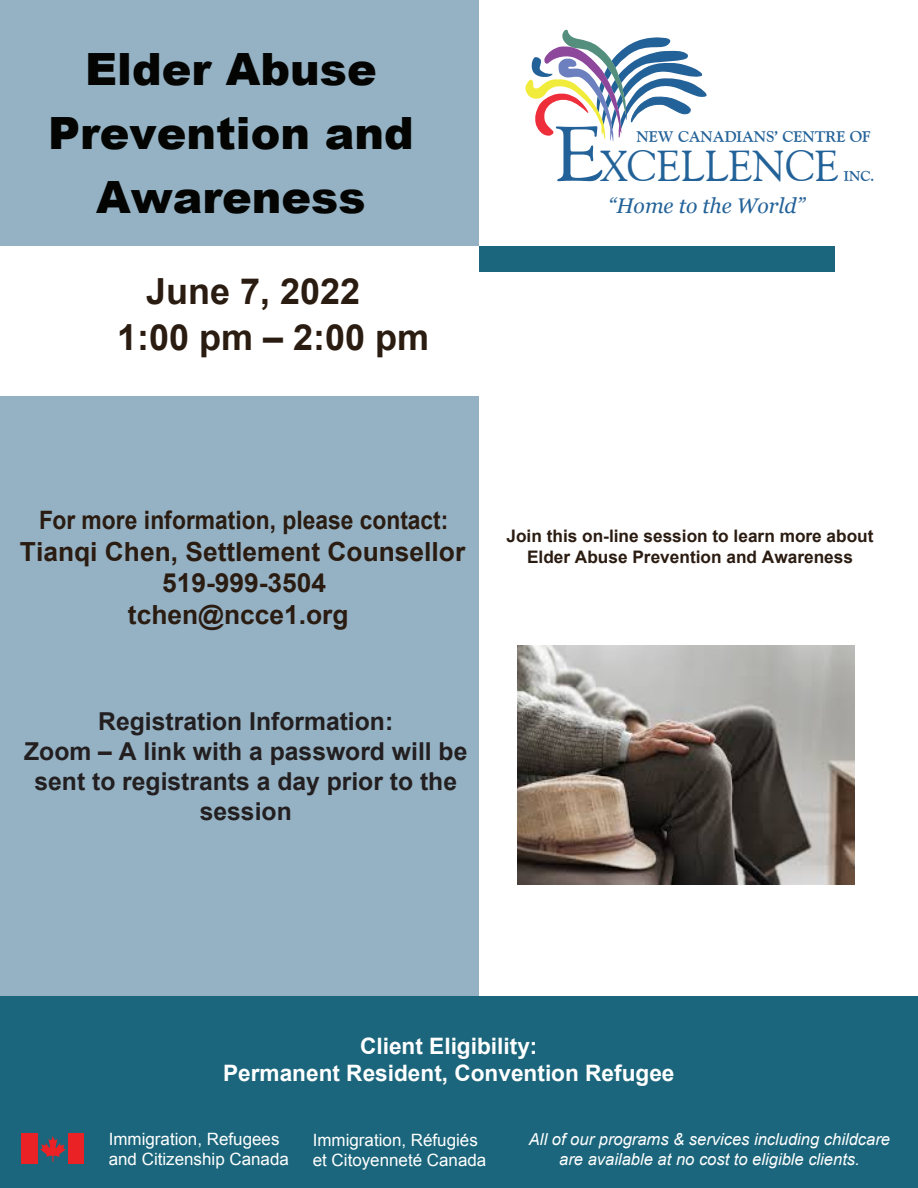
<style>
.page{position:relative;width:918px;height:1188px;background:#fff}
.page>*{position:absolute;margin:0;border:0;box-sizing:border-box;transform-origin:0 0}
.t1{font:900 44.55px/63.8px "Arial";color:#040503;text-align:center}
.t2{font:43.2px "Goudy Old Style BT";color:#236298}
.t3{font:700 36px/46.3px "Arial";color:#2b1c12}
.t4{font:700 26.4px/31.7px "Arial";color:#2b1c12;text-align:center}
.t5{font:700 25.35px "Arial";color:#2b1c12;scale:.9 1}
.t6{font:700 24.75px/29.8px "Arial";color:#231f20;text-align:center}
.t7{font:700 22.65px/27.2px "Arial";color:#fff;text-align:center}
.t8{font:italic 21.15px "Georgia";color:#236298}
.t9{font:700 17.25px/20.7px "Arial";color:#2b1c12;text-align:center}
.t10{font:16.95px/20.4px "Arial";color:#fff}
.t11{font:italic 16.5px/19.8px "Arial";color:#fff;text-align:center}
.t12{font:700 15.45px "Goudy Old Style BT";color:#236298}
.t13{font:700 14.25px "Goudy Old Style BT";color:#236298}
.s1{font-size:77.85px}
</style>
<div class="page">
<div style="left:1px;top:0;width:478px;height:1188px;background:#94b2c4"></div>
<div style="left:0;top:996px;width:918px;height:192px;background:#1b667c"></div>
<div style="left:0;top:246px;width:479px;height:150px;background:#fff"></div>
<div style="left:479px;top:246px;width:356px;height:25px;background:#1b667c"></div>
<svg style="left:40px;top:1136px;width:26px;height:26px"></svg>
<div style="left:22px;top:1133px;width:16px;height:31px;background:#eb2225"></div>
<div style="left:68px;top:1133px;width:16px;height:31px;background:#eb2225"></div>
<svg style="left:525px;top:30px;width:182px;height:111px"></svg>
<img style="left:517px;top:646px;width:337px;height:238px">
<h1 class="t1" style="left:48px;top:36px;width:367px">Elder Abuse<br>Prevention and<br>Awareness</h1>
<h3 class="t3" style="left:117px;top:268px;width:314px;text-indent:29px">June 7, 2022<br>1:00 pm – 2:00 pm</h3>
<h2 class="t2" style="left:554px;top:139px;width:287px"><span class="s1">E</span>XCELLENCE</h2>
<p class="t12" style="left:637px;top:127px;width:236px">NEW CANADIANS’ CENTRE OF</p>
<p class="t13" style="left:844px;top:167px;width:32px">INC.</p>
<p class="t8" style="left:608px;top:190px;width:198px">“Home to the World”</p>
<p class="t5" style="left:39px;top:503px;width:456px">For more information, please contact:</p>
<p class="t4" style="left:20px;top:536px;width:447px">Tianqi Chen, Settlement Counsellor<br>519-999-3504<br>tchen@ncce1.org</p>
<p class="t6" style="left:24px;top:707px;width:445px">Registration Information:<br>Zoom – A link with a password will be sent to registrants a day prior to the session</p>
<p class="t9" style="left:506px;top:526px;width:369px">Join this on-line session to learn more about<br>Elder Abuse Prevention and Awareness</p>
<p class="t7" style="left:223px;top:1033px;width:453px">Client Eligibility:<br>Permanent Resident, Convention Refugee</p>
<p class="t10" style="left:109px;top:1129px;width:182px">Immigration, Refugees and Citizenship Canada</p>
<p class="t10" style="left:313px;top:1130px;width:175px">Immigration, Réfugiés et Citoyenneté Canada</p>
<p class="t11" style="left:529px;top:1130px;width:363px">All of our programs &amp; services including childcare are available at no cost to eligible clients.</p>
</div>
